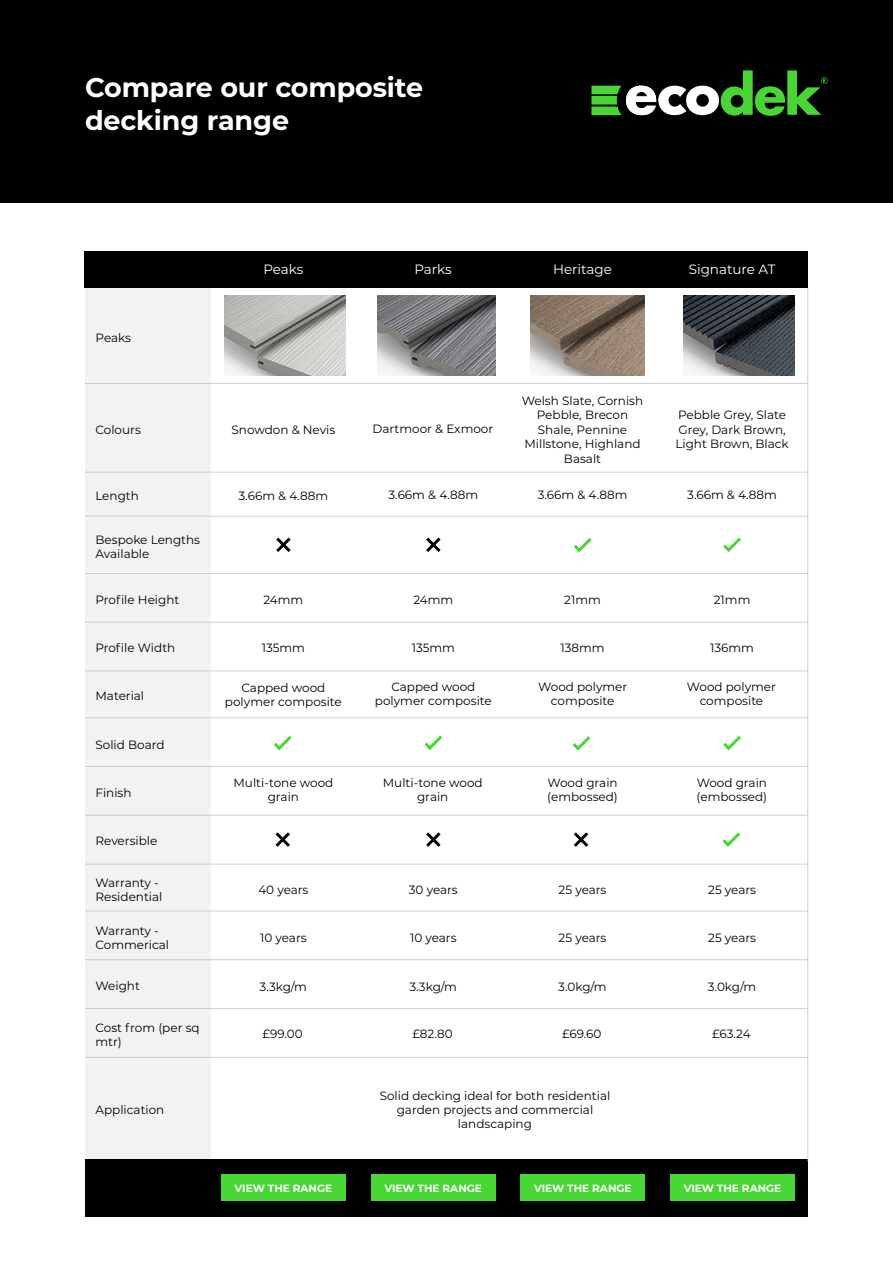
<style>
.page{position:relative;width:893px;height:1263px;background:#fff}
.page>*{position:absolute;margin:0;border:0;box-sizing:border-box;transform-origin:0 0}
.t1{font:700 27px/33px "Montserrat";letter-spacing:-.005em;color:#fff}
.t2{font:13.5px "Montserrat";color:#fff}
.t3{font:12px/14.4px "Montserrat";color:#000;text-align:center}
.t4{font:700 10.5px "Montserrat";color:#fff}
</style>
<div class="page">
<div style="left:0;top:0;width:893px;height:202px;background:#000"></div>
<svg style="left:591px;top:70px;width:236px;height:46px"></svg>
<div style="left:85px;top:252px;width:723px;height:36px;background:#000"></div>
<div style="left:85px;top:288px;width:125px;height:901px;background:#f2f2f2"></div>
<hr style="left:85px;top:383px;width:722px;height:1px;background:#b5b5b5">
<hr style="left:85px;top:472px;width:722px;height:1px;background:#b5b5b5">
<hr style="left:85px;top:516px;width:723px;height:1px;background:#b5b5b5">
<hr style="left:85px;top:573px;width:722px;height:1px;background:#b5b5b5">
<div style="left:86px;top:1159px;width:722px;height:57px;background:#000"></div>
<hr style="left:807px;top:288px;width:1px;height:873px;background:#b5b5b5">
<hr style="left:85px;top:622px;width:722px;height:1px;background:#b5b5b5">
<hr style="left:85px;top:671px;width:722px;height:1px;background:#b5b5b5">
<hr style="left:85px;top:717px;width:722px;height:1px;background:#b5b5b5">
<hr style="left:85px;top:766px;width:722px;height:1px;background:#b5b5b5">
<hr style="left:85px;top:815px;width:722px;height:1px;background:#b5b5b5">
<hr style="left:85px;top:864px;width:722px;height:1px;background:#b5b5b5">
<hr style="left:85px;top:911px;width:723px;height:1px;background:#b5b5b5">
<hr style="left:85px;top:959px;width:722px;height:1px;background:#b5b5b5">
<hr style="left:85px;top:1008px;width:722px;height:1px;background:#b5b5b5">
<hr style="left:85px;top:1057px;width:722px;height:1px;background:#b5b5b5">
<img style="left:224px;top:296px;width:122px;height:80px">
<img style="left:377px;top:296px;width:118px;height:80px">
<img style="left:530px;top:296px;width:115px;height:80px">
<img style="left:684px;top:296px;width:110px;height:80px">
<svg style="left:276px;top:537px;width:15px;height:15px"></svg>
<svg style="left:426px;top:537px;width:15px;height:15px"></svg>
<svg style="left:574px;top:538px;width:18px;height:14px"></svg>
<svg style="left:723px;top:537px;width:18px;height:15px"></svg>
<svg style="left:274px;top:736px;width:18px;height:14px"></svg>
<svg style="left:424px;top:735px;width:18px;height:15px"></svg>
<svg style="left:573px;top:736px;width:17px;height:14px"></svg>
<svg style="left:723px;top:736px;width:18px;height:14px"></svg>
<svg style="left:275px;top:832px;width:15px;height:15px"></svg>
<svg style="left:426px;top:832px;width:15px;height:15px"></svg>
<svg style="left:574px;top:832px;width:14px;height:15px"></svg>
<svg style="left:722px;top:832px;width:18px;height:15px"></svg>
<div style="left:221px;top:1174px;width:125px;height:26px;background:#47d633"></div>
<div style="left:371px;top:1174px;width:124px;height:26px;background:#47d633"></div>
<div style="left:520px;top:1174px;width:125px;height:26px;background:#47d633"></div>
<div style="left:670px;top:1174px;width:125px;height:26px;background:#47d633"></div>
<h1 class="t1" style="left:85px;top:69px;width:340px">Compare our composite decking range</h1>
<p class="t3" style="left:96px;top:330px;width:37px">Peaks</p>
<p class="t3" style="left:96px;top:422px;width:47px">Colours</p>
<p class="t2" style="left:263px;top:260px;width:41px">Peaks</p>
<p class="t2" style="left:414px;top:260px;width:39px">Parks</p>
<p class="t2" style="left:553px;top:260px;width:60px">Heritage</p>
<p class="t2" style="left:689px;top:260px;width:88px">Signature AT</p>
<p class="t3" style="left:231px;top:422px;width:105px">Snowdon &amp; Nevis</p>
<p class="t3" style="left:373px;top:421px;width:122px">Dartmoor &amp; Exmoor</p>
<p class="t3" style="left:522px;top:393px;width:123px">Welsh Slate, Cornish<br>Pebble, Brecon<br>Shale, Pennine<br>Millstone, Highland<br>Basalt</p>
<p class="t3" style="left:675px;top:408px;width:115px;text-align:left">Pebble Grey, Slate<br>Grey, Dark Brown,<br>Light Brown, Black</p>
<p class="t3" style="left:239px;top:488px;width:91px">3.66m &amp; 4.88m</p>
<p class="t3" style="left:388px;top:487px;width:91px">3.66m &amp; 4.88m</p>
<p class="t3" style="left:538px;top:487px;width:91px">3.66m &amp; 4.88m</p>
<p class="t3" style="left:687px;top:487px;width:91px">3.66m &amp; 4.88m</p>
<p class="t3" style="left:95px;top:488px;width:45px">Length</p>
<p class="t3" style="left:96px;top:532px;width:106px;text-align:left">Bespoke Lengths<br>Available</p>
<p class="t3" style="left:96px;top:592px;width:85px">Profile Height</p>
<p class="t3" style="left:95px;top:640px;width:81px">Profile Width</p>
<p class="t3" style="left:263px;top:592px;width:41px">24mm</p>
<p class="t3" style="left:413px;top:592px;width:41px">24mm</p>
<p class="t3" style="left:564px;top:592px;width:38px">21mm</p>
<p class="t3" style="left:714px;top:592px;width:38px">21mm</p>
<p class="t3" style="left:262px;top:640px;width:45px">135mm</p>
<p class="t3" style="left:412px;top:640px;width:45px">135mm</p>
<p class="t3" style="left:560px;top:640px;width:46px">138mm</p>
<p class="t3" style="left:710px;top:640px;width:45px">136mm</p>
<p class="t3" style="left:375px;top:679px;width:118px">Capped wood polymer composite</p>
<p class="t3" style="left:538px;top:679px;width:91px">Wood polymer composite</p>
<p class="t3" style="left:687px;top:679px;width:91px">Wood polymer composite</p>
<p class="t3" style="left:96px;top:688px;width:50px">Material</p>
<p class="t3" style="left:225px;top:680px;width:118px">Capped wood polymer composite</p>
<p class="t3" style="left:96px;top:737px;width:71px">Solid Board</p>
<p class="t3" style="left:96px;top:785px;width:38px">Finish</p>
<p class="t3" style="left:96px;top:833px;width:63px">Reversible</p>
<p class="t3" style="left:96px;top:875px;width:68px;text-align:left">Warranty -<br>Residential</p>
<p class="t3" style="left:96px;top:923px;width:75px;text-align:left">Warranty -<br>Commerical</p>
<p class="t3" style="left:96px;top:978px;width:46px">Weight</p>
<p class="t3" style="left:96px;top:1020px;width:106px;text-align:left">Cost from (per sq mtr)</p>
<p class="t3" style="left:233px;top:775px;width:101px">Multi-tone wood grain</p>
<p class="t3" style="left:696px;top:775px;width:72px;text-align:left">Wood grain (embossed)</p>
<p class="t3" style="left:383px;top:775px;width:101px">Multi-tone wood grain</p>
<p class="t3" style="left:547px;top:775px;width:72px;text-align:left">Wood grain (embossed)</p>
<p class="t3" style="left:258px;top:882px;width:52px">40 years</p>
<p class="t3" style="left:409px;top:882px;width:50px">30 years</p>
<p class="t3" style="left:559px;top:882px;width:49px">25 years</p>
<p class="t3" style="left:708px;top:882px;width:49px">25 years</p>
<p class="t3" style="left:260px;top:930px;width:48px">10 years</p>
<p class="t3" style="left:410px;top:930px;width:48px">10 years</p>
<p class="t3" style="left:559px;top:930px;width:49px">25 years</p>
<p class="t3" style="left:708px;top:930px;width:49px">25 years</p>
<p class="t3" style="left:260px;top:979px;width:49px">3.3kg/m</p>
<p class="t3" style="left:409px;top:979px;width:49px">3.3kg/m</p>
<p class="t3" style="left:558px;top:979px;width:50px">3.0kg/m</p>
<p class="t3" style="left:708px;top:979px;width:50px">3.0kg/m</p>
<p class="t3" style="left:263px;top:1026px;width:42px">£99.00</p>
<p class="t3" style="left:413px;top:1026px;width:42px">£82.80</p>
<p class="t3" style="left:562px;top:1026px;width:41px">£69.60</p>
<p class="t3" style="left:712px;top:1026px;width:40px">£63.24</p>
<p class="t3" style="left:96px;top:1102px;width:70px">Application</p>
<p class="t3" style="left:380px;top:1088px;width:232px">Solid decking ideal for both residential garden projects and commercial landscaping</p>
<p class="t4" style="left:235px;top:1180px;width:99px">VIEW THE RANGE</p>
<p class="t4" style="left:384px;top:1180px;width:99px">VIEW THE RANGE</p>
<p class="t4" style="left:534px;top:1180px;width:99px">VIEW THE RANGE</p>
<p class="t4" style="left:684px;top:1180px;width:99px">VIEW THE RANGE</p>
</div>
